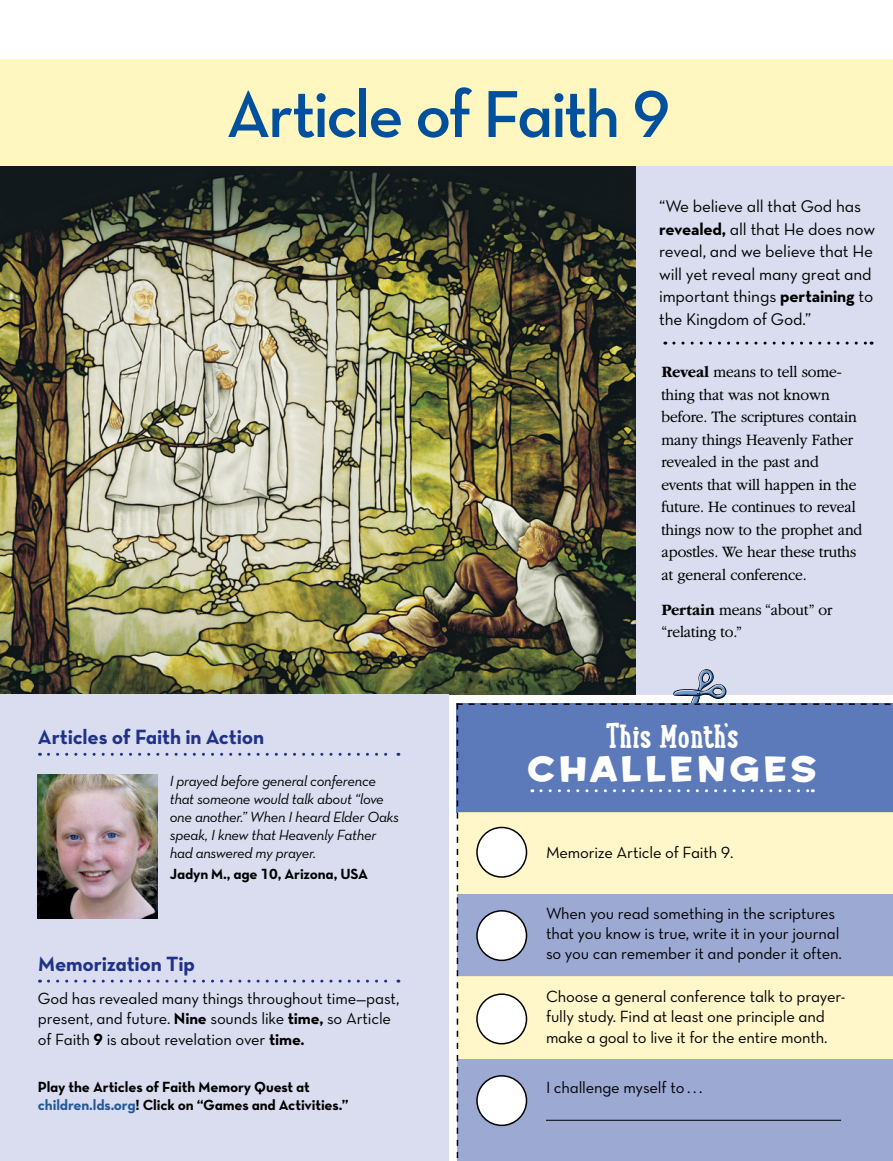
<style>
.page{position:relative;width:893px;height:1161px;background:#fff}
.page>*{position:absolute;margin:0;border:0;box-sizing:border-box;transform-origin:0 0}
.ARTCL_title-ArticleO{font:67.5px "Neutralds Lat Demi Alt";letter-spacing:-.04em;color:#00509e}
.FIGimg-CRDT_para{font:700 33.6px "Lunch Box Slab";color:#fff}
.FIGimg-CRDT_para-2{font:33.6px "Housearama Kingpin";letter-spacing:.135em;color:#fff}
.TOPIC-1_title-articl{font:21px "Neutralds Lat Bold Alt";letter-spacing:-.01em;color:#1f3288}
.ARTCL_para-ArticleOf{font:17.25px/22.5px "Neutralds Lat Book Alt";letter-spacing:-.01em;color:#000}
.SIDE_para{font:16.5px/20.2px "Neutralds Lat Book Alt";letter-spacing:-.01em;color:#000}
.ARTCL_para_regular{font:300 16.5px/22.5px "Garamondlds Lat Plus";letter-spacing:-.01em;color:#000;scale:.95 1}
.FIGimg_para{font:15px/18px "Neutralds Lat Book Italic Alt";letter-spacing:-.02em;color:#000}
.INFO_para_neutra{font:15px/17.2px "Neutralds Lat Bold Alt";letter-spacing:-.01em;color:#000}
.QUOTE-BIO_para{font:15px "Neutralds Lat Bold Alt";letter-spacing:-.01em;color:#000}
.s1{font-family:"Neutralds Lat";font-weight:700}
.s2{color:#235897}
.s3{font-family:"Garamondlds Lat";font-weight:700}
</style>
<div class="page">
<img style="left:0;top:166px;width:636px;height:529px">
<div style="left:636px;top:157px;width:257px;height:538px;background:#daddf0"></div>
<div style="left:0;top:60px;width:893px;height:106px;background:#fff6c0"></div>
<div style="left:0;top:695px;width:448px;height:466px;background:#daddf0"></div>
<svg style="left:48px;top:753px;width:351px;height:3px"></svg>
<svg style="left:48px;top:979px;width:351px;height:3px"></svg>
<svg style="left:674px;top:342px;width:198px;height:3px"></svg>
<svg style="left:457px;top:669px;width:436px;height:492px;background:#b0b9c7"></svg>
<img style="left:38px;top:774px;width:119px;height:144px">
<p class="ARTCL_title-ArticleO" style="left:226px;top:60px;width:446px">Article of Faith 9</p>
<p class="ARTCL_para-ArticleOf" style="left:659px;top:194px;width:218px">“We believe all that God has <span class="s1">revealed,</span> all that He does now reveal, and we believe that He will yet reveal many great and important things <span class="s1">pertaining</span> to the Kingdom of God.”</p>
<p class="TOPIC-1_title-articl" style="left:38px;top:720px;width:228px">Articles of Faith in Action</p>
<p class="FIGimg_para" style="left:170px;top:771px;width:231px">I prayed before general conference that someone would talk about “love one another.” When I heard Elder Oaks speak, I knew that Heavenly Father had answered my prayer.</p>
<p class="QUOTE-BIO_para" style="left:170px;top:861px;width:200px">Jadyn M., age 10, Arizona, USA</p>
<p class="TOPIC-1_title-articl" style="left:38px;top:946px;width:159px">Memorization Tip</p>
<p class="SIDE_para" style="left:38px;top:988px;width:363px">God has revealed many things throughout time—past, present, and future. <span class="s1">Nine</span> sounds like <span class="s1">time,</span> so Article of Faith <span class="s1">9</span> is about revelation over <span class="s1">time.</span></p>
<p class="INFO_para_neutra" style="left:38px;top:1078px;width:312px">Play the Articles of Faith Memory Quest at <span class="s2">children.lds.org</span>! Click on “Games and Activities.”</p>
<p class="ARTCL_para_regular" style="left:661px;top:360px;width:213px"><span class="s3">Reveal</span> means to tell some&shy;thing that was not known before. The scriptures contain many things Heavenly Father revealed in the past and events that will happen in the future. He continues to reveal things now to the prophet and apostles. We hear these truths at general conference.</p>
<p class="ARTCL_para_regular" style="left:661px;top:598px;width:182px"><span class="s3">Pertain</span> means “about” or “relating to.”</p>
<p class="FIGimg-CRDT_para" style="left:605px;top:711px;width:135px">This Month’s</p>
<p class="FIGimg-CRDT_para-2" style="left:528px;top:746px;width:290px">CHALLENGES</p>
<p class="SIDE_para" style="left:546px;top:842px;width:189px">Memorize Article of Faith 9.</p>
<p class="SIDE_para" style="left:546px;top:902px;width:297px">When you read something in the scriptures that you know is true, write it in your journal so you can remember it and ponder it often.</p>
<p class="SIDE_para" style="left:546px;top:986px;width:301px">Choose a general conference talk to prayer&shy;fully study. Find at least one principle and make a goal to live it for the entire month.</p>
<p class="SIDE_para" style="left:546px;top:1077px;width:158px">I challenge myself to . . .</p>
</div>
